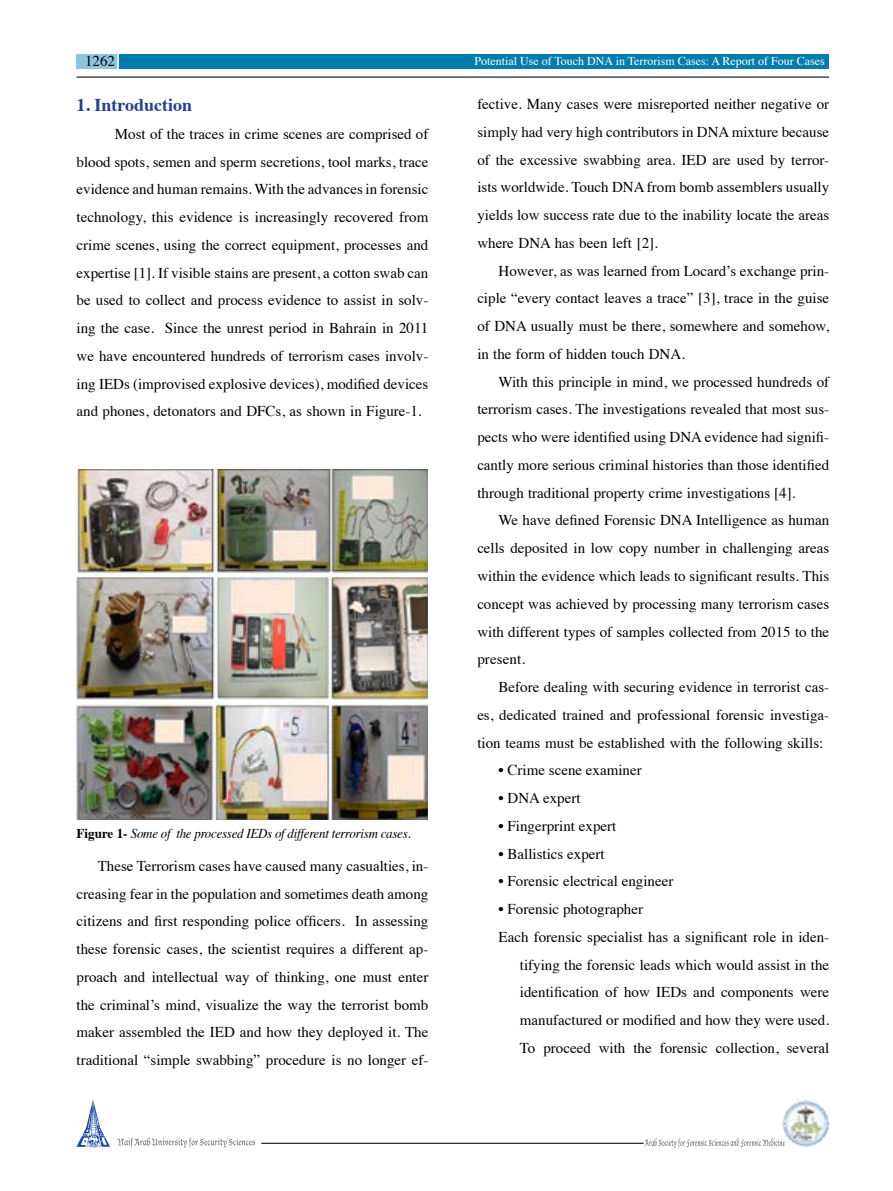
<style>
.page{position:relative;width:893px;height:1191px;background:#fff}
.page>*{position:absolute;margin:0;border:0;box-sizing:border-box;transform-origin:0 0}
.t1{font:700 18px "Times";color:#25408f}
.t2{font:15px/27.8px "Times";color:#000;text-align:justify}
.t3{font:700 14.1px "Times New Roman";color:#000}
.t4{font:italic 13.5px "Times";letter-spacing:-.02em;color:#000;scale:.96 1}
.t5{font:12px "Times";color:#fff}
.s1{font-weight:700;font-style:normal}
</style>
<div class="page">
<hr style="left:261px;top:1142px;width:383px;height:1px;background:#000">
<img style="left:782px;top:1100px;width:47px;height:47px">
<svg style="left:77px;top:1100px;width:33px;height:47px"></svg>
<svg style="left:117px;top:1137px;width:138px;height:10px"></svg>
<svg style="left:645px;top:1138px;width:140px;height:9px"></svg>
<div style="left:77px;top:54px;width:752px;height:14px;background:#007dac"></div>
<div style="left:77px;top:54px;width:41px;height:14px;background:#8cc5df"></div>
<hr style="left:117px;top:49px;width:2px;height:30px;background:#fff">
<hr style="left:77px;top:77px;width:752px;height:1px;background:#000">
<img style="left:77px;top:470px;width:351px;height:349px">
<p class="t2" style="left:85px;top:46px;width:31px">1262</p>
<p class="t1" style="left:77px;top:88px;width:117px">1. Introduction</p>
<p class="t2" style="left:77px;top:119px;width:353px;text-indent:38px">Most of the traces in crime scenes are comprised of blood spots, semen and sperm secretions, tool marks, trace evidence and human remains. With the advances in forensic technology, this evidence is increasingly recovered from crime scenes, using the correct equipment, processes and expertise [1]. If visible stains are present, a cotton swab can be used to collect and process evidence to assist in solv&shy;ing the case. Since the unrest period in Bahrain in 2011 we have encountered hundreds of terrorism cases involv&shy;ing IEDs (improvised explosive devices), modified devices and phones, detonators and DFCs, as shown in Figure-1.</p>
<p class="t3" style="left:75px;top:403px;width:42px">Figure</p>
<p class="t4" style="left:77px;top:822px;width:350px"><span class="s1">Figure 1-</span> Some of the processed IEDs of different terrorism cases.</p>
<p class="t2" style="left:77px;top:850px;width:353px;text-indent:21px">These Terrorism cases have caused many casualties, in&shy;creasing fear in the population and sometimes death among citizens and first responding police officers. In assessing these forensic cases, the scientist requires a different ap&shy;proach and intellectual way of thinking, one must enter the criminal’s mind, visualize the way the terrorist bomb maker assembled the IED and how they deployed it. The traditional “simple swabbing” procedure is no longer ef-</p>
<p class="t5" style="left:474px;top:50px;width:352px">Potential Use of Touch DNA in Terrorism Cases: A Report of Four Cases</p>
<p class="t2" style="left:477px;top:89px;width:353px">fective. Many cases were misreported neither negative or simply had very high contributors in DNA mixture because of the excessive swabbing area. IED are used by terror&shy;ists worldwide. Touch DNA from bomb assemblers usually yields low success rate due to the inability locate the areas where DNA has been left [2].</p>
<p class="t2" style="left:477px;top:255px;width:353px;text-indent:21px">However, as was learned from Locard’s exchange prin&shy;ciple “every contact leaves a trace” [3], trace in the guise of DNA usually must be there, somewhere and somehow, in the form of hidden touch DNA.</p>
<p class="t2" style="left:477px;top:366px;width:353px;text-indent:21px">With this principle in mind, we processed hundreds of terrorism cases. The investigations revealed that most sus&shy;pects who were identified using DNA evidence had signifi&shy;cantly more serious criminal histories than those identified through traditional property crime investigations [4].</p>
<p class="t2" style="left:477px;top:505px;width:353px;text-indent:21px">We have defined Forensic DNA Intelligence as human cells deposited in low copy number in challenging areas within the evidence which leads to significant results. This concept was achieved by processing many terrorism cases with different types of samples collected from 2015 to the present.</p>
<p class="t2" style="left:477px;top:672px;width:353px;text-indent:21px">Before dealing with securing evidence in terrorist cas&shy;es, dedicated trained and professional forensic investiga&shy;tion teams must be established with the following skills:</p>
<p class="t2" style="left:499px;top:755px;width:145px">• Crime scene examiner</p>
<p class="t2" style="left:499px;top:783px;width:83px">• DNA expert</p>
<p class="t2" style="left:499px;top:810px;width:119px">• Fingerprint expert</p>
<p class="t2" style="left:499px;top:838px;width:108px">• Ballistics expert</p>
<p class="t2" style="left:499px;top:866px;width:176px">• Forensic electrical engineer</p>
<p class="t2" style="left:499px;top:894px;width:146px">• Forensic photographer</p>
<p class="t2" style="left:499px;top:921px;width:332px">Each forensic specialist has a significant role in iden-</p>
<p class="t2" style="left:520px;top:949px;width:311px">tifying the forensic leads which would assist in the</p>
<p class="t2" style="left:520px;top:977px;width:311px">identification of how IEDs and components were</p>
<p class="t2" style="left:520px;top:1005px;width:311px">manufactured or modified and how they were used.</p>
<p class="t2" style="left:520px;top:1032px;width:311px">To proceed with the forensic collection, several</p>
</div>
